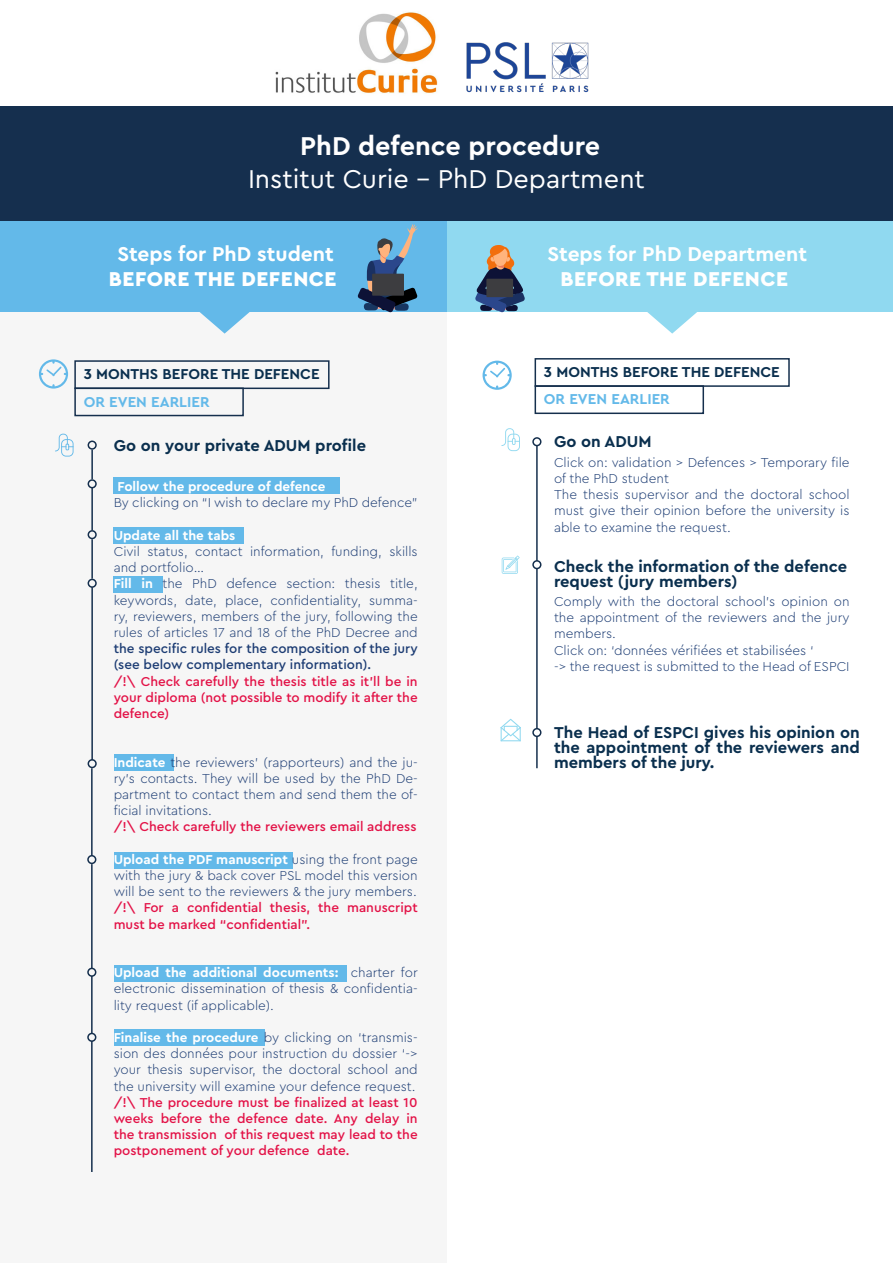
<style>
.page{position:relative;width:893px;height:1263px;background:#fff}
.page>*{position:absolute;margin:0;border:0;box-sizing:border-box;transform-origin:0 0}
.t1{font:27px "Cera Pro";color:#fff}
.t2{font:700 27px "Cera Pro";color:#fff}
.t3{font:700 21px "Cera Pro";color:#fff}
.t4{font:900 21px "Cera PRO";letter-spacing:.02em;color:#fff}
.t5{font:700 16.5px/15px "Cera Pro";color:#0a2f4e;text-align:justify}
.t6{font:700 15px "Cera Pro";color:#0a2f4e}
.t7{font:700 15px "Cera Pro";color:#63b9e9}
.t8{font:300 13.5px/16.2px "Cera Pro";color:#1d3d74;text-align:justify}
.t9{font:500 13.5px/16.2px "Cera PRO";color:#e31247;text-align:justify}
.t10{font:700 13.5px "Cera Pro";color:#fff}
.s1{font-weight:700;color:#fff}
.s2{font-family:"Cera PRO";font-weight:500}
</style>
<div class="page">
<div style="left:0;top:256px;width:447px;height:1007px;background:#f6f6f6"></div>
<div style="left:0;top:106px;width:893px;height:115px;background:#152f4e"></div>
<div style="left:0;top:221px;width:448px;height:90px;background:#63b9e9"></div>
<div style="left:447px;top:221px;width:446px;height:90px;background:#90d9f0"></div>
<svg style="left:199px;top:311px;width:52px;height:23px"></svg>
<svg style="left:646px;top:311px;width:52px;height:23px"></svg>
<svg style="left:475px;top:245px;width:50px;height:68px"></svg>
<svg style="left:357px;top:224px;width:61px;height:89px"></svg>
<div style="left:372px;top:274px;width:32px;height:22px;background:#3d3d40"></div>
<hr style="left:91px;top:539px;width:2px;height:40px;background:#152f4d">
<div style="left:114px;top:1029px;width:151px;height:17px;background:#63b9e9"></div>
<div style="left:114px;top:478px;width:226px;height:16px;background:#63b9e9"></div>
<div style="left:114px;top:576px;width:49px;height:16px;background:#63b9e9"></div>
<div style="left:114px;top:527px;width:130px;height:16px;background:#63b9e9"></div>
<div style="left:74px;top:360px;width:256px;height:29px;border:2px solid #152f4d"></div>
<div style="left:74px;top:387px;width:170px;height:29px;border:2px solid #152f4d"></div>
<svg style="left:39px;top:359px;width:29px;height:30px"></svg>
<div style="left:88px;top:440px;width:9px;height:10px;border:2px solid #152f4d;border-radius:50%"></div>
<div style="left:532px;top:437px;width:9px;height:9px;border:2px solid #152f4d;border-radius:50%"></div>
<div style="left:88px;top:479px;width:9px;height:9px;border:2px solid #152f4d;border-radius:50%"></div>
<div style="left:88px;top:530px;width:9px;height:9px;border:2px solid #152f4d;border-radius:50%"></div>
<hr style="left:91px;top:450px;width:2px;height:29px;background:#152f4d">
<hr style="left:536px;top:445px;width:2px;height:323px;background:#152f4d">
<hr style="left:91px;top:487px;width:2px;height:43px;background:#152f4d">
<hr style="left:91px;top:587px;width:2px;height:173px;background:#152f4d">
<svg style="left:55px;top:434px;width:19px;height:23px"></svg>
<svg style="left:501px;top:428px;width:19px;height:23px"></svg>
<svg style="left:501px;top:719px;width:20px;height:22px"></svg>
<div style="left:533px;top:729px;width:8px;height:7px;background:#fff;border-radius:50%"></div>
<div style="left:532px;top:728px;width:9px;height:9px;border:2px solid #152f4d;border-radius:50%"></div>
<svg style="left:502px;top:555px;width:18px;height:19px"></svg>
<div style="left:533px;top:561px;width:8px;height:7px;background:#fff;border-radius:50%"></div>
<div style="left:532px;top:560px;width:9px;height:9px;border:2px solid #152f4d;border-radius:50%"></div>
<svg style="left:483px;top:361px;width:29px;height:29px"></svg>
<div style="left:114px;top:754px;width:60px;height:17px;background:#63b9e9"></div>
<div style="left:114px;top:852px;width:178px;height:16px;background:#63b9e9"></div>
<div style="left:114px;top:965px;width:233px;height:17px;background:#63b9e9"></div>
<div style="left:88px;top:579px;width:9px;height:9px;border:2px solid #152f4d;border-radius:50%"></div>
<div style="left:88px;top:759px;width:9px;height:9px;border:2px solid #152f4d;border-radius:50%"></div>
<hr style="left:91px;top:768px;width:2px;height:88px;background:#152f4d">
<div style="left:87px;top:855px;width:9px;height:9px;border:2px solid #152f4d;border-radius:50%"></div>
<hr style="left:91px;top:864px;width:2px;height:105px;background:#152f4d">
<hr style="left:91px;top:976px;width:2px;height:58px;background:#152f4d">
<div style="left:87px;top:1033px;width:9px;height:9px;border:2px solid #152f4d;border-radius:50%"></div>
<hr style="left:91px;top:1041px;width:2px;height:131px;background:#152f4d">
<div style="left:535px;top:358px;width:255px;height:29px;border:2px solid #152f4d"></div>
<div style="left:535px;top:385px;width:169px;height:29px;border:2px solid #152f4d"></div>
<div style="left:87px;top:968px;width:9px;height:9px;border:2px solid #152f4d;border-radius:50%"></div>
<img style="left:275px;top:11px;width:163px;height:82px">
<img style="left:466px;top:42px;width:123px;height:51px">
<p class="t2" style="left:300px;top:128px;width:302px">PhD defence procedure</p>
<p class="t1" style="left:248px;top:161px;width:398px">Institut Curie – PhD Department</p>
<p class="t3" style="left:117px;top:240px;width:218px">Steps for PhD student</p>
<p class="t4" style="left:109px;top:265px;width:229px">BEFORE THE DEFENCE</p>
<p class="t3" style="left:547px;top:240px;width:261px">Steps for PhD Department</p>
<p class="t4" style="left:561px;top:265px;width:229px">BEFORE THE DEFENCE</p>
<p class="t6" style="left:84px;top:364px;width:237px">3 MONTHS BEFORE THE DEFENCE</p>
<p class="t6" style="left:544px;top:362px;width:237px">3 MONTHS BEFORE THE DEFENCE</p>
<p class="t7" style="left:84px;top:392px;width:127px">OR EVEN EARLIER</p>
<p class="t7" style="left:544px;top:389px;width:127px">OR EVEN EARLIER</p>
<p class="t5" style="left:114px;top:438px;width:254px">Go on your private ADUM profile</p>
<p class="t5" style="left:554px;top:433px;width:99px">Go on ADUM</p>
<p class="t8" style="left:554px;top:454px;width:297px">Click on: validation &gt; Defences &gt; Temporary file of the PhD student</p>
<p class="t8" style="left:554px;top:486px;width:297px">The thesis supervisor and the doctoral school must give their opinion before the university is able to examine the request.</p>
<p class="t10" style="left:117px;top:478px;width:209px">Follow the procedure of defence</p>
<p class="t8" style="left:114px;top:494px;width:306px">By clicking on “I wish to declare my PhD defence”</p>
<p class="t10" style="left:114px;top:526px;width:123px">Update all the tabs</p>
<p class="t8" style="left:114px;top:543px;width:305px">Civil status, contact information, funding, skills and portfolio…</p>
<p class="t8" style="left:114px;top:575px;width:306px"><span class="s1">Fill in</span> the PhD defence section: thesis title, keywords, date, place, confidentiality, summa&shy;ry, reviewers, members of the jury, following the rules of articles 17 and 18 of the PhD Decree and <span class="s2">the specific rules for the composition of the jury (see below complementary information).</span></p>
<p class="t9" style="left:114px;top:672px;width:306px">/!\ Check carefully the thesis title as it’ll be in your diploma (not possible to modify it after the defence)</p>
<p class="t8" style="left:114px;top:753px;width:306px"><span class="s1">Indicate</span> the reviewers’ (rapporteurs) and the ju&shy;ry’s contacts. They will be used by the PhD De&shy;partment to contact them and send them the of&shy;ficial invitations.</p>
<p class="t9" style="left:114px;top:818px;width:304px">/!\ Check carefully the reviewers email address</p>
<p class="t8" style="left:114px;top:850px;width:306px"><span class="s1">Upload the PDF manuscript</span> using the front page with the jury &amp; back cover PSL model this version will be sent to the reviewers &amp; the jury members.</p>
<p class="t9" style="left:114px;top:899px;width:305px">/!\ For a confidential thesis, the manuscript must be marked “confidential”.</p>
<p class="t8" style="left:114px;top:964px;width:306px"><span class="s1">Upload the additional documents:</span> charter for electronic dissemination of thesis &amp; confidentia&shy;lity request (if applicable).</p>
<p class="t8" style="left:114px;top:1029px;width:306px"><span class="s1">Finalise the procedure</span> by clicking on ‘transmis&shy;sion des données pour instruction du dossier ‘-&gt; your thesis supervisor, the doctoral school and the university will examine your defence request.</p>
<p class="t9" style="left:114px;top:1093px;width:306px">/!\ The procedure must be finalized at least 10 weeks before the defence date. Any delay in the transmission of this request may lead to the postponement of your defence date.</p>
<p class="t5" style="left:554px;top:558px;width:295px">Check the information of the defence request (jury members)</p>
<p class="t8" style="left:554px;top:593px;width:297px">Comply with the doctoral school’s opinion on the appointment of the reviewers and the jury members.</p>
<p class="t8" style="left:554px;top:641px;width:261px">Click on: ‘données vérifiées et stabilisées ‘</p>
<p class="t8" style="left:554px;top:657px;width:297px">-&gt; the request is submitted to the Head of ESPCI</p>
<p class="t5" style="left:554px;top:724px;width:307px">The Head of ESPCI gives his opinion on the appointment of the reviewers and members of the jury.</p>
</div>
